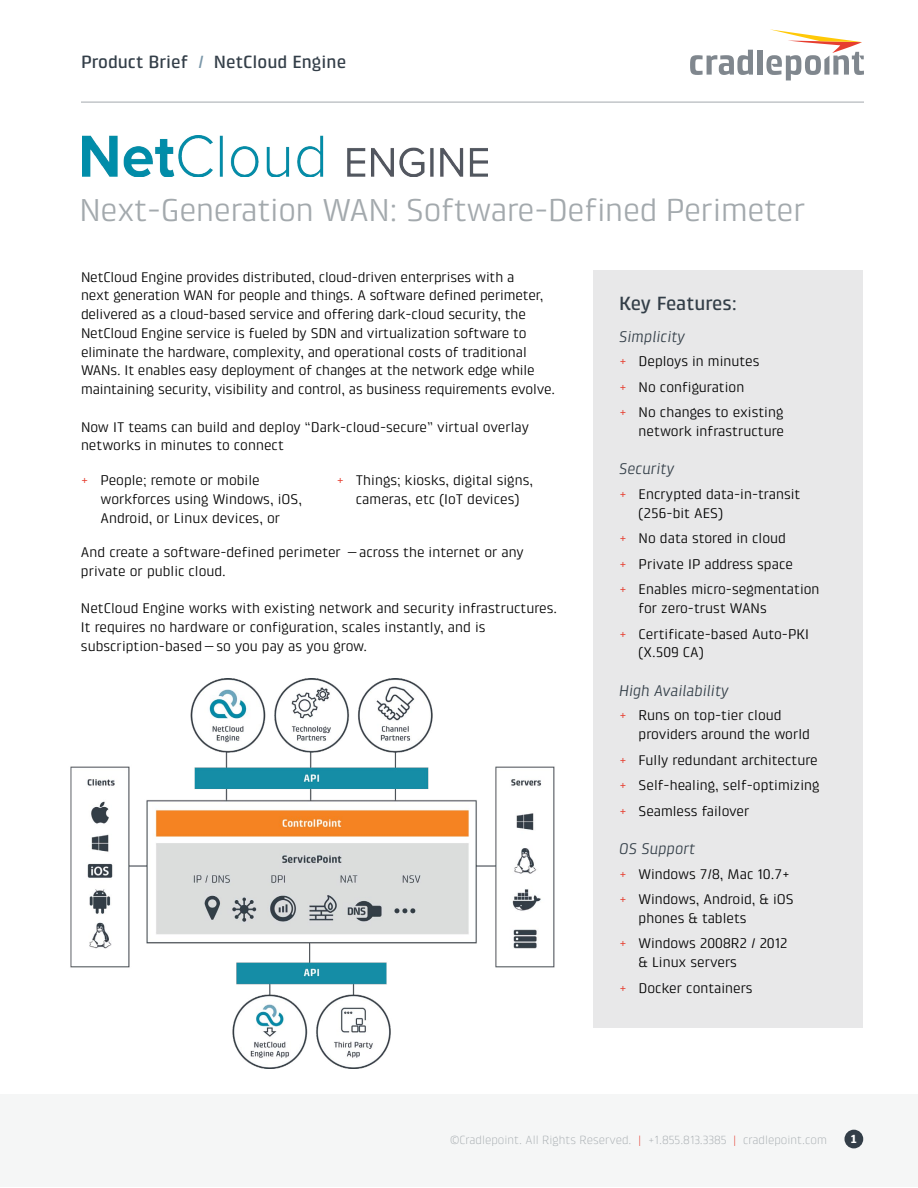
<style>
.page{position:relative;width:918px;height:1188px;background:#fff}
.page>*{position:absolute;margin:0;border:0;box-sizing:border-box;transform-origin:0 0}
.t1{font:32.25px "Klint Pro";letter-spacing:-.01em;color:#a3a9ad}
.t2{font:500 19.5px "Klint Pro";letter-spacing:-.015em;color:#333e48}
.t3{font:500 18px "Klint Pro";color:#333e48}
.t4{font:italic 15.75px "Klint Pro";color:#333e48}
.t5{font:14.25px/18.8px "Klint Pro";color:#000}
.t6{font:300 12px "Klint LT Pro";color:#a3a9ad}
.t7{font:700 12px "Klint Pro";color:#fff}
.s1{color:#7a97a9}
.s2{color:#e63e30}
.s3{font-family:"Klint LT Pro"}
</style>
<div class="page">
<svg style="left:690px;top:50px;width:63px;height:25px"></svg>
<div style="left:757px;top:50px;width:5px;height:25px;background:#80878e"></div>
<svg style="left:766px;top:29px;width:98px;height:51px"></svg>
<hr style="left:81px;top:102px;width:783px;height:1px;background:#a3a9ad">
<div style="left:593px;top:270px;width:270px;height:758px;background:#e8e8e9"></div>
<div style="left:0;top:1094px;width:918px;height:93px;background:#f5f6f6"></div>
<div style="left:844px;top:1130px;width:19px;height:18px;background:#333e48;border-radius:50%"></div>
<img style="left:82px;top:135px;width:406px;height:41px">
<img style="left:70px;top:678px;width:485px;height:390px">
<p class="t3" style="left:81px;top:52px;width:267px">Product Brief <span class="s1">/</span> NetCloud Engine</p>
<h1 class="t1" style="left:80px;top:192px;width:728px">Next-Generation WAN: Software-Defined Perimeter</h1>
<p class="t5" style="left:81px;top:267px;width:476px">NetCloud Engine provides distributed, cloud-driven enterprises with a<br>next generation WAN for people and things. A software defined perimeter, delivered as a cloud-based service and offering dark-cloud security, the NetCloud Engine service is fueled by SDN and virtualization software to eliminate the hardware, complexity, and operational costs of traditional WANs. It enables easy deployment of changes at the network edge while maintaining security, visibility and control, as business requirements evolve.</p>
<p class="t5" style="left:81px;top:417px;width:450px">Now IT teams can build and deploy “Dark-cloud-secure” virtual overlay networks in minutes to connect</p>
<p class="t5" style="left:100px;top:471px;width:203px;text-indent:-19px"><span class="s2">+</span> People; remote or mobile workforces using Windows, iOS,<br>Android, or Linux devices, or</p>
<p class="t5" style="left:336px;top:471px;width:198px;text-align:center"><span class="s2">+</span> Things; kiosks, digital signs, cameras, etc (IoT devices)</p>
<p class="t5" style="left:81px;top:543px;width:444px">And create a software-defined perimeter —across the internet or any private or public cloud.</p>
<p class="t5" style="left:81px;top:599px;width:478px">NetCloud Engine works with existing network and security infrastructures.<br>It requires no hardware or configuration, scales instantly, and is subscription-based—so you pay as you grow.</p>
<h2 class="t2" style="left:619px;top:292px;width:120px">Key Features:</h2>
<p class="t4" style="left:619px;top:327px;width:68px">Simplicity</p>
<p class="t5" style="left:619px;top:349px;width:166px;line-height:25.5px"><span class="s2">+</span> Deploys in minutes<br><span class="s2">+</span> No configuration<br><span class="s2">+</span> No changes to existing</p>
<p class="t5" style="left:639px;top:422px;width:147px">network infrastructure</p>
<p class="t4" style="left:619px;top:460px;width:57px">Security</p>
<p class="t5" style="left:639px;top:485px;width:163px;text-indent:-19px"><span class="s2">+</span> Encrypted data-in-transit (256-bit AES)</p>
<p class="t5" style="left:619px;top:526px;width:202px;line-height:25.5px"><span class="s2">+</span> No data stored in cloud<br><span class="s2">+</span> Private IP address space<br><span class="s2">+</span> Enables micro-segmentation</p>
<p class="t5" style="left:619px;top:595px;width:191px;line-height:25.5px;text-indent:19px">for zero-trust WANs<br><span class="s2">+</span> Certificate-based Auto-PKI</p>
<p class="t5" style="left:639px;top:643px;width:67px">(X.509 CA)</p>
<p class="t4" style="left:619px;top:681px;width:111px">High Availability</p>
<p class="t5" style="left:639px;top:706px;width:173px;text-indent:-19px"><span class="s2">+</span> Runs on top-tier cloud providers around the world</p>
<p class="t5" style="left:619px;top:747px;width:202px;line-height:25.5px"><span class="s2">+</span> Fully redundant architecture <span class="s2">+</span> Self-healing, self-optimizing <span class="s2">+</span> Seamless failover</p>
<p class="t4" style="left:619px;top:840px;width:78px">OS Support</p>
<p class="t5" style="left:619px;top:861px;width:176px;line-height:25.5px"><span class="s2">+</span> Windows 7/8, Mac <span class="s3">10</span>.7+ <span class="s2">+</span> Windows, Android, &amp; iOS</p>
<p class="t5" style="left:619px;top:905px;width:170px;line-height:25.5px;text-indent:19px">phones &amp; tablets<br><span class="s2">+</span> Windows 2008R2 / <span class="s3">2012</span></p>
<p class="t5" style="left:619px;top:949px;width:135px;line-height:25.5px;text-align:center">&amp; Linux servers<br><span class="s2">+</span> Docker containers</p>
<p class="t6" style="left:450px;top:1133px;width:378px">©Cradlepoint. All Rights Reserved. <span class="s2">|</span> +1.855.813.3385 <span class="s2">|</span> cradlepoint.com</p>
<p class="t7" style="left:850px;top:1132px;width:8px">1</p>
</div>
